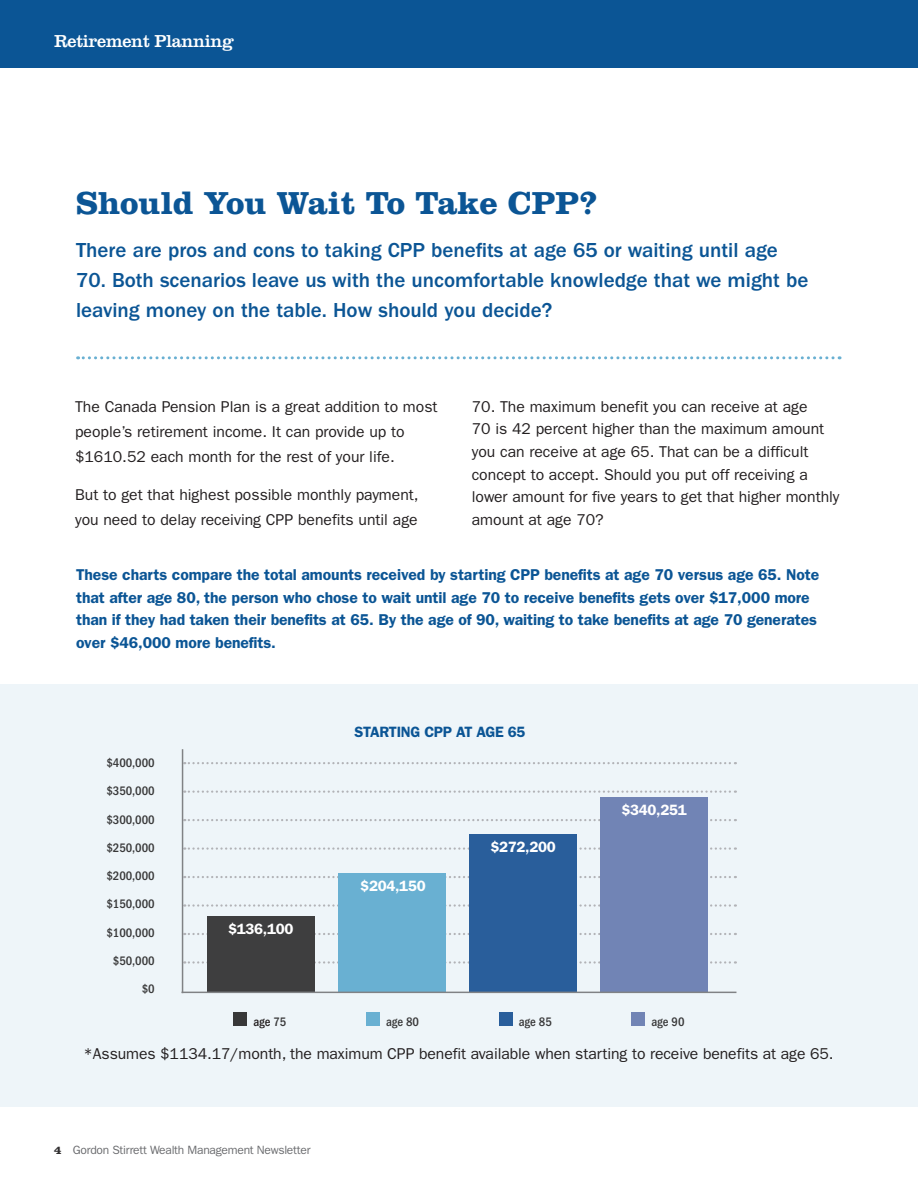
<style>
.page{position:relative;width:918px;height:1188px;background:#fff}
.page>*{position:absolute;margin:0;border:0;box-sizing:border-box;transform-origin:0 0}
.Headlines{font:700 33px "Clarendon";color:#0b5595}
.Deck_Intro{font:500 21px/30px "ITC Franklin Gothic Std";color:#0b5595}
.Dept_Titles{font:18px "Clarendon";letter-spacing:-.02em;color:#fff}
.body{font:15.75px/22.6px "ITC Franklin Gothic Std";color:#231f20}
.Body_Bold_Blue{font:600 15.75px/22.5px "ITC Franklin Gothic Std";letter-spacing:-.005em;color:#0b5595}
.t1{font:600 15px "ITC Franklin Gothic Std";letter-spacing:-.02em;color:#fff}
.Sub_Head{font:600 15px "ITC Franklin Gothic Std";letter-spacing:-.02em;color:#0b5595}
.Axis_Info{font:500 condensed 12.75px "ITC Franklin Gothic Std";letter-spacing:-.005em;color:#383839}
.Axis_Info-2{font:500 condensed 12.75px "ITC Franklin Gothic Std";color:#231f20}
.t2{font:12px "ITC Franklin Gothic Std";letter-spacing:-.02em;color:#6c6d70}
.s1{color:#383839}
.s2{font-family:"Clarendon";font-weight:700;color:#312f30}
</style>
<div class="page">
<div style="left:0;top:0;width:918px;height:68px;background:#0b5595"></div>
<div style="left:0;top:684px;width:918px;height:423px;background:#eef5f9"></div>
<svg style="left:184px;top:961px;width:552px;height:3px"></svg>
<svg style="left:184px;top:933px;width:552px;height:2px"></svg>
<svg style="left:184px;top:904px;width:552px;height:3px"></svg>
<svg style="left:184px;top:876px;width:552px;height:2px"></svg>
<svg style="left:184px;top:847px;width:552px;height:3px"></svg>
<svg style="left:184px;top:819px;width:552px;height:2px"></svg>
<svg style="left:184px;top:791px;width:552px;height:2px"></svg>
<svg style="left:184px;top:762px;width:552px;height:2px"></svg>
<div style="left:600px;top:797px;width:108px;height:195px;background:#7184b5"></div>
<div style="left:207px;top:916px;width:108px;height:76px;background:#3e3e3f"></div>
<div style="left:338px;top:874px;width:108px;height:119px;background:#69b0d2"></div>
<div style="left:469px;top:834px;width:108px;height:159px;background:#295e9b"></div>
<hr style="left:182px;top:749px;width:1px;height:244px;background:#808285">
<hr style="left:182px;top:992px;width:554px;height:1px;background:#808285">
<div style="left:234px;top:1012px;width:13px;height:14px;background:#383839"></div>
<div style="left:366px;top:1012px;width:14px;height:14px;background:#69b0d2"></div>
<div style="left:499px;top:1012px;width:14px;height:14px;background:#295e9b"></div>
<div style="left:632px;top:1012px;width:13px;height:14px;background:#7184b5"></div>
<svg style="left:78px;top:356px;width:755px;height:3px"></svg>
<p class="Dept_Titles" style="left:54px;top:31px;width:182px">Retirement Planning</p>
<p class="Headlines" style="left:76px;top:183px;width:523px">Should You Wait To Take CPP?</p>
<p class="Deck_Intro" style="left:76px;top:236px;width:703px">There are pros and cons to taking CPP benefits at age 65 or waiting until age</p>
<p class="Deck_Intro" style="left:76px;top:266px;width:734px">70. Both scenarios leave us with the uncomfortable knowledge that we might be leaving money on the table. How should you decide?</p>
<p class="body" style="left:75px;top:394px;width:364px;line-height:25.2px">The Canada Pension Plan is a great addition to most people’s retirement income. It can provide up to $1610.52 each month for the rest of your life.</p>
<p class="body" style="left:75px;top:482px;width:345px;line-height:25.2px">But to get that highest possible monthly payment, you need to delay receiving CPP benefits until age</p>
<p class="body" style="left:472px;top:395px;width:369px">70. The maximum benefit you can receive at age<br>70 is 42 percent higher than the maximum amount you can receive at age 65. That can be a difficult concept to accept. Should you put off receiving a lower amount for five years to get that higher monthly amount at age 70?</p>
<p class="Body_Bold_Blue" style="left:76px;top:563px;width:745px">These charts compare the total amounts received by starting CPP benefits at age 70 versus age 65. Note that after age 80, the person who chose to wait until age 70 to receive benefits gets over $17,000 more than if they had taken their benefits at 65. By the age of 90, waiting to take benefits at age 70 generates over $46,000 more benefits.</p>
<p class="Axis_Info" style="left:107px;top:756px;width:50px">$400,000</p>
<p class="Axis_Info" style="left:107px;top:784px;width:50px">$350,000</p>
<p class="Axis_Info" style="left:107px;top:812px;width:50px">$300,000</p>
<p class="Axis_Info" style="left:107px;top:841px;width:50px">$250,000</p>
<p class="Axis_Info" style="left:107px;top:869px;width:50px">$200,000</p>
<p class="Axis_Info" style="left:107px;top:897px;width:50px">$150,000</p>
<p class="Axis_Info" style="left:107px;top:925px;width:50px">$100,000</p>
<p class="Axis_Info" style="left:113px;top:953px;width:43px">$50,000</p>
<p class="Axis_Info" style="left:142px;top:982px;width:14px">$0</p>
<p class="t1" style="left:228px;top:920px;width:67px">$136,100</p>
<p class="Sub_Head" style="left:355px;top:723px;width:172px">STARTING CPP AT AGE 65</p>
<p class="t1" style="left:360px;top:877px;width:67px">$204,150</p>
<p class="t1" style="left:490px;top:838px;width:67px">$272,200</p>
<p class="t1" style="left:621px;top:801px;width:67px">$340,251</p>
<p class="Axis_Info-2" style="left:253px;top:1014px;width:35px">age <span class="s1">75</span></p>
<p class="Axis_Info" style="left:386px;top:1014px;width:35px">age 80</p>
<p class="Axis_Info" style="left:519px;top:1014px;width:35px">age 85</p>
<p class="Axis_Info" style="left:651px;top:1014px;width:35px">age 90</p>
<p class="body" style="left:84px;top:1042px;width:752px">*Assumes $1134.17/month, the maximum CPP benefit available when starting to receive benefits at age 65.</p>
<p class="t2" style="left:54px;top:1143px;width:258px"><span class="s2">4</span> Gordon Stirrett Wealth Management Newsletter</p>
</div>
